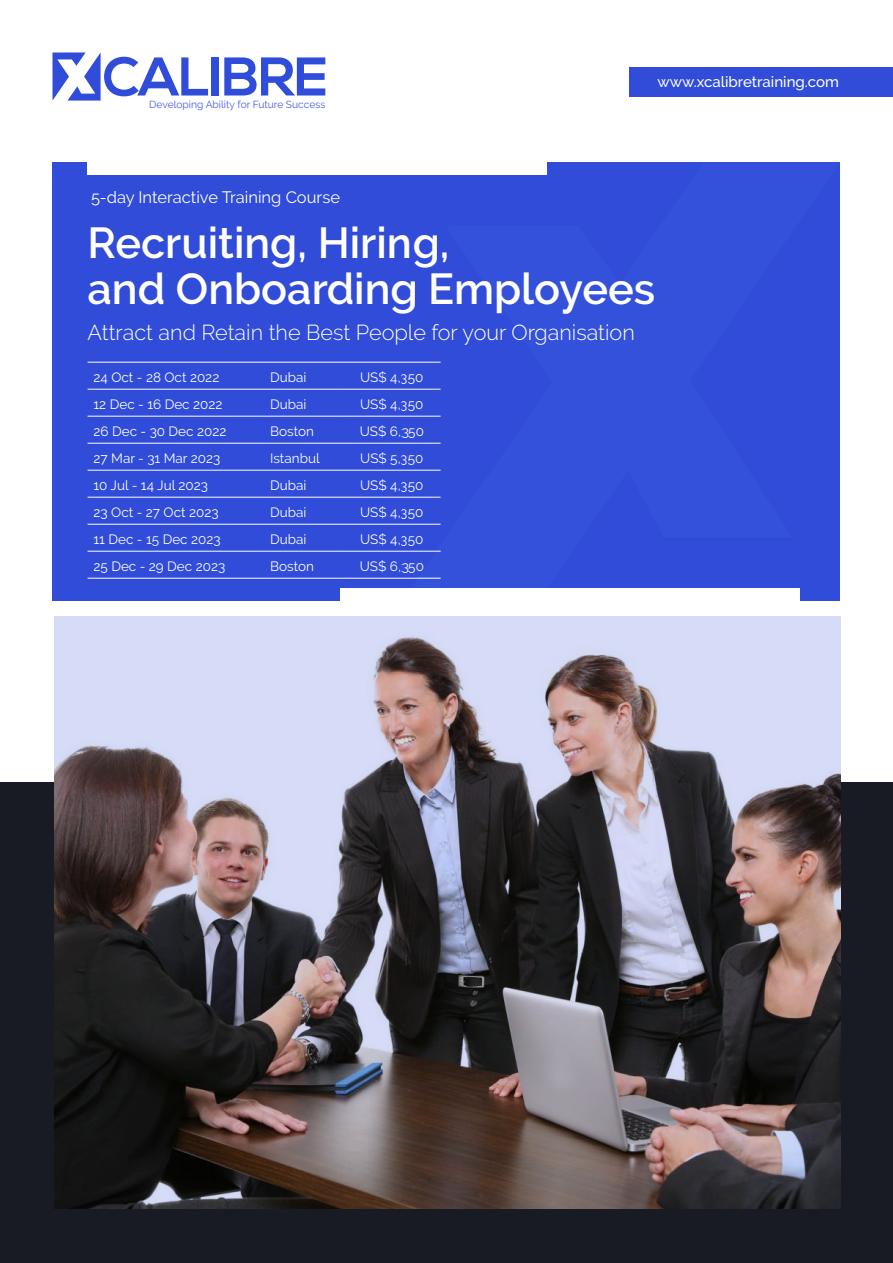
<style>
.page{position:relative;width:893px;height:1263px;background:#fff}
.page>*{position:absolute;margin:0;border:0;box-sizing:border-box;transform-origin:0 0}
.t1{font:600 43.2px "Raleway";color:#fff}
.t2{font:300 21.6px "Raleway";color:#fff}
.t3{font:16.5px "Raleway";color:#fff}
.t4{font:500 15px "Raleway";color:#fff}
.t5{font:13.5px "Raleway";color:#fff}
.t6{font:10.2px "Raleway";color:#4d5ee3}
</style>
<div class="page">
<div style="left:0;top:783px;width:893px;height:480px;background:#181b24"></div>
<img style="left:54px;top:617px;width:786px;height:592px">
<div style="left:629px;top:68px;width:264px;height:29px;background:#304cd8"></div>
<div style="left:53px;top:162px;width:787px;height:438px;background:#304cd8"></div>
<hr style="left:88px;top:524px;width:176px;height:1px;background:#fff">
<hr style="left:264px;top:524px;width:79px;height:1px;background:#fff">
<hr style="left:343px;top:524px;width:98px;height:1px;background:#fff">
<hr style="left:88px;top:551px;width:176px;height:1px;background:#fff">
<hr style="left:264px;top:551px;width:79px;height:1px;background:#fff">
<hr style="left:343px;top:551px;width:98px;height:1px;background:#fff">
<hr style="left:88px;top:578px;width:176px;height:1px;background:#fff">
<hr style="left:264px;top:578px;width:79px;height:1px;background:#fff">
<hr style="left:343px;top:578px;width:98px;height:1px;background:#fff">
<hr style="left:88px;top:362px;width:176px;height:1px;background:#fff">
<hr style="left:88px;top:416px;width:176px;height:1px;background:#fff">
<hr style="left:88px;top:470px;width:176px;height:1px;background:#fff">
<hr style="left:264px;top:362px;width:79px;height:1px;background:#fff">
<hr style="left:264px;top:416px;width:79px;height:1px;background:#fff">
<hr style="left:264px;top:470px;width:79px;height:1px;background:#fff">
<hr style="left:343px;top:362px;width:98px;height:1px;background:#fff">
<hr style="left:343px;top:416px;width:98px;height:1px;background:#fff">
<hr style="left:343px;top:470px;width:98px;height:1px;background:#fff">
<hr style="left:88px;top:389px;width:176px;height:1px;background:#fff">
<hr style="left:88px;top:443px;width:176px;height:1px;background:#fff">
<hr style="left:88px;top:497px;width:176px;height:1px;background:#fff">
<hr style="left:264px;top:389px;width:79px;height:1px;background:#fff">
<hr style="left:264px;top:443px;width:79px;height:1px;background:#fff">
<hr style="left:264px;top:497px;width:79px;height:1px;background:#fff">
<hr style="left:343px;top:389px;width:98px;height:1px;background:#fff">
<hr style="left:343px;top:443px;width:98px;height:1px;background:#fff">
<hr style="left:343px;top:497px;width:98px;height:1px;background:#fff">
<svg style="left:52px;top:52px;width:156px;height:49px"></svg>
<div style="left:211px;top:57px;width:7px;height:39px;background:#304dd9"></div>
<svg style="left:224px;top:57px;width:101px;height:39px"></svg>
<div style="left:88px;top:162px;width:459px;height:12px;background:#fff"></div>
<svg style="left:402px;top:174px;width:398px;height:426px"></svg>
<div style="left:340px;top:588px;width:459px;height:12px;background:#fff"></div>
<p class="t6" style="left:149px;top:99px;width:178px">Developing Ability for Future Success</p>
<p class="t3" style="left:91px;top:188px;width:251px">5-day Interactive Training Course</p>
<p class="t4" style="left:657px;top:73px;width:183px">www.xcalibretraining.com</p>
<p class="t1" style="left:88px;top:218px;width:363px">Recruiting, Hiring,</p>
<p class="t1" style="left:88px;top:264px;width:569px">and Onboarding Employees</p>
<p class="t2" style="left:88px;top:319px;width:549px">Attract and Retain the Best People for your Organisation</p>
<p class="t5" style="left:94px;top:369px;width:127px">24 Oct - 28 Oct 2022</p>
<p class="t5" style="left:270px;top:369px;width:38px">Dubai</p>
<p class="t5" style="left:360px;top:369px;width:65px">US$ 4,350</p>
<p class="t5" style="left:94px;top:396px;width:130px">12 Dec - 16 Dec 2022</p>
<p class="t5" style="left:270px;top:396px;width:38px">Dubai</p>
<p class="t5" style="left:360px;top:396px;width:65px">US$ 4,350</p>
<p class="t5" style="left:94px;top:423px;width:134px">26 Dec - 30 Dec 2022</p>
<p class="t5" style="left:270px;top:423px;width:45px">Boston</p>
<p class="t5" style="left:360px;top:423px;width:66px">US$ 6,350</p>
<p class="t5" style="left:94px;top:450px;width:128px">27 Mar - 31 Mar 2023</p>
<p class="t5" style="left:270px;top:450px;width:51px">Istanbul</p>
<p class="t5" style="left:360px;top:450px;width:65px">US$ 5,350</p>
<p class="t5" style="left:94px;top:477px;width:116px">10 Jul - 14 Jul 2023</p>
<p class="t5" style="left:270px;top:477px;width:38px">Dubai</p>
<p class="t5" style="left:360px;top:477px;width:65px">US$ 4,350</p>
<p class="t5" style="left:94px;top:504px;width:127px">23 Oct - 27 Oct 2023</p>
<p class="t5" style="left:270px;top:504px;width:38px">Dubai</p>
<p class="t5" style="left:360px;top:504px;width:65px">US$ 4,350</p>
<p class="t5" style="left:94px;top:531px;width:129px">11 Dec - 15 Dec 2023</p>
<p class="t5" style="left:270px;top:531px;width:38px">Dubai</p>
<p class="t5" style="left:360px;top:531px;width:65px">US$ 4,350</p>
<p class="t5" style="left:94px;top:558px;width:133px">25 Dec - 29 Dec 2023</p>
<p class="t5" style="left:270px;top:558px;width:45px">Boston</p>
<p class="t5" style="left:360px;top:558px;width:66px">US$ 6,350</p>
</div>
